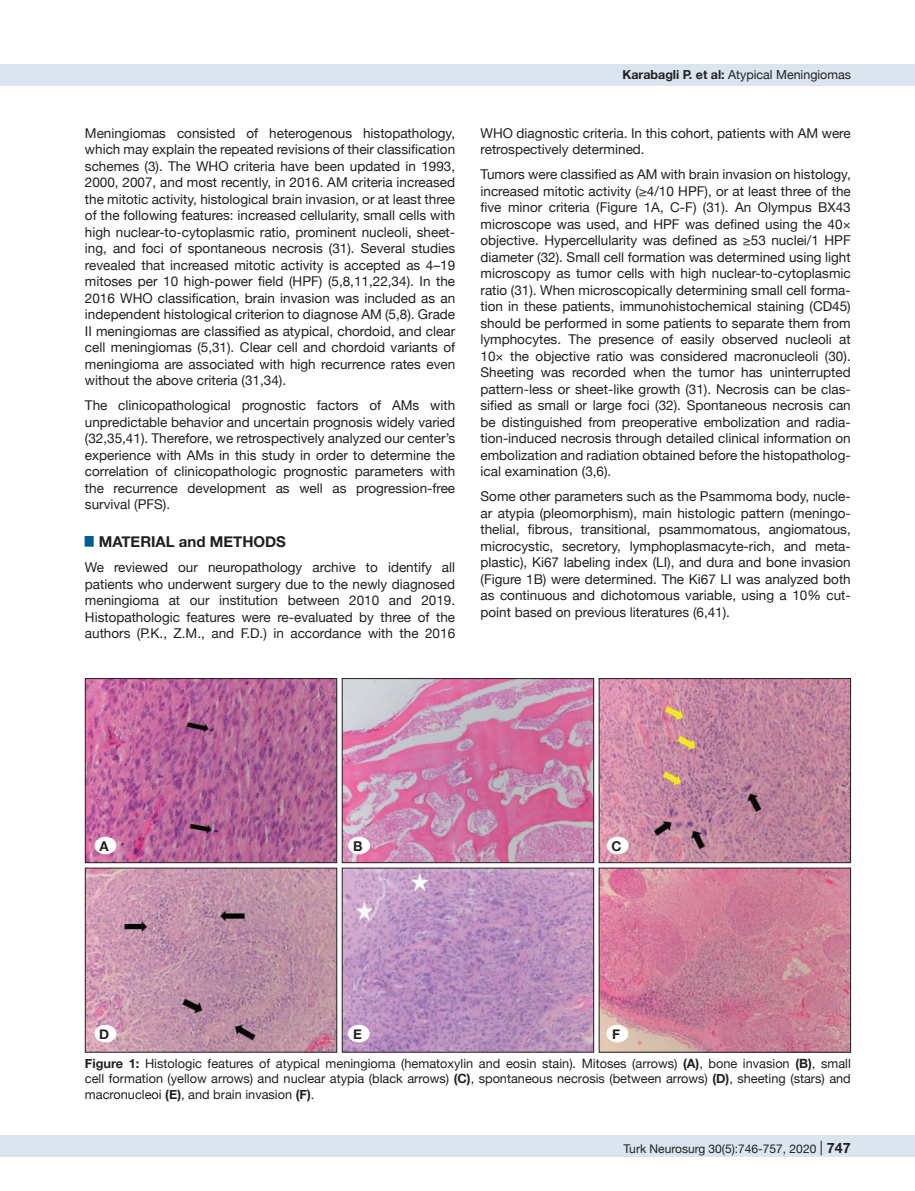
<style>
.page{position:relative;width:915px;height:1191px;background:#fff}
.page>*{position:absolute;margin:0;border:0;box-sizing:border-box;transform-origin:0 0}
.t1{font:700 15px "Helvetica Neue";color:#231f20}
.t2{font:13.5px/16.5px "Helvetica Neue";color:#231f20;text-align:justify}
.t3{font:700 13.5px "Helvetica Neue";color:#231f20}
.t4{font:12.75px/15.8px "Helvetica Neue";color:#231f20;text-align:justify}
.t5{font:12.45px "Helvetica Neue";color:#231f20}
.t6{font:12px "Helvetica Neue";color:#231f20}
.s1{font-weight:700}
.s2{font-size:14.25px}
.s3{font-weight:700;font-size:14.25px}
</style>
<div class="page">
<div style="left:0;top:1135px;width:914px;height:22px;background:#dbe5f0"></div>
<div style="left:0;top:64px;width:914px;height:21px;background:#dbe5f0"></div>
<img style="left:87px;top:680px;width:248px;height:181px">
<div style="left:85px;top:678px;width:252px;height:185px;border:1px solid #231f20"></div>
<img style="left:344px;top:680px;width:248px;height:181px">
<div style="left:342px;top:678px;width:252px;height:185px;border:1px solid #231f20"></div>
<img style="left:600px;top:680px;width:248px;height:181px">
<div style="left:598px;top:678px;width:252px;height:185px;border:1px solid #231f20"></div>
<img style="left:87px;top:869px;width:248px;height:181px">
<div style="left:85px;top:867px;width:252px;height:185px;border:1px solid #231f20"></div>
<img style="left:344px;top:869px;width:248px;height:181px">
<div style="left:342px;top:867px;width:252px;height:185px;border:1px solid #231f20"></div>
<img style="left:600px;top:869px;width:248px;height:181px">
<div style="left:95px;top:837px;width:21px;height:17px;background:#fff;border-radius:50%"></div>
<div style="left:95px;top:837px;width:21px;height:17px;border:1px solid #fff;border-radius:50%"></div>
<div style="left:348px;top:837px;width:21px;height:17px;background:#fff;border-radius:50%"></div>
<div style="left:348px;top:837px;width:21px;height:17px;border:1px solid #fff;border-radius:50%"></div>
<div style="left:607px;top:837px;width:21px;height:17px;background:#fff;border-radius:50%"></div>
<div style="left:607px;top:837px;width:21px;height:17px;border:1px solid #fff;border-radius:50%"></div>
<div style="left:95px;top:1025px;width:21px;height:17px;background:#fff;border-radius:50%"></div>
<div style="left:95px;top:1025px;width:21px;height:17px;border:1px solid #fff;border-radius:50%"></div>
<div style="left:348px;top:1025px;width:21px;height:17px;background:#fff;border-radius:50%"></div>
<div style="left:348px;top:1025px;width:21px;height:17px;border:1px solid #fff;border-radius:50%"></div>
<div style="left:606px;top:1025px;width:21px;height:17px;background:#fff;border-radius:50%"></div>
<div style="left:606px;top:1025px;width:21px;height:17px;border:1px solid #fff;border-radius:50%"></div>
<p class="t2" style="left:85px;top:125px;width:371px">Meningiomas consisted of heterogenous histopathology, which may explain the repeated revisions of their classification schemes (3). The WHO criteria have been updated in 1993, 2000, 2007, and most recently, in 2016. AM criteria increased the mitotic activity, histological brain invasion, or at least three of the following features: increased cellularity, small cells with high nuclear-to-cytoplasmic ratio, prominent nucleoli, sheet&shy;ing, and foci of spontaneous necrosis (31). Several studies revealed that increased mitotic activity is accepted as 4–19 mitoses per 10 high-power field (HPF) (5,8,11,22,34). In the 2016 WHO classification, brain invasion was included as an independent histological criterion to diagnose AM (5,8). Grade II meningiomas are classified as atypical, chordoid, and clear cell meningiomas (5,31). Clear cell and chordoid variants of meningioma are associated with high recurrence rates even without the above criteria (31,34).</p>
<p class="t2" style="left:85px;top:398px;width:371px">The clinicopathological prognostic factors of AMs with unpredictable behavior and uncertain prognosis widely varied (32,35,41). Therefore, we retrospectively analyzed our center’s experience with AMs in this study in order to determine the correlation of clinicopathologic prognostic parameters with the recurrence development as well as progression-free survival (PFS).</p>
<p class="t1" style="left:85px;top:530px;width:202px"><sup>█</sup> MATERIAL and METHODS</p>
<p class="t2" style="left:85px;top:560px;width:371px">We reviewed our neuropathology archive to identify all patients who underwent surgery due to the newly diagnosed meningioma at our institution between 2010 and 2019.<br>Histopathologic features were re-evaluated by three of the authors (P.K., Z.M., and F.D.) in accordance with the 2016</p>
<p class="t5" style="left:622px;top:66px;width:230px"><span class="s1">Karabagli P. et al:</span> Atypical Meningiomas</p>
<p class="t2" style="left:480px;top:125px;width:371px">WHO diagnostic criteria. In this cohort, patients with AM were retrospectively determined.</p>
<p class="t2" style="left:480px;top:167px;width:371px">Tumors were classified as AM with brain invasion on histology, increased mitotic activity (≥4/10 HPF), or at least three of the five minor criteria (Figure 1A, C-F) (31). An Olympus BX43 microscope was used, and HPF was defined using the 40× objective. Hypercellularity was defined as ≥53 nuclei/1 HPF diameter (32). Small cell formation was determined using light microscopy as tumor cells with high nuclear-to-cytoplasmic ratio (31). When microscopically determining small cell forma&shy;tion in these patients, immunohistochemical staining (CD45) should be performed in some patients to separate them from lymphocytes. The presence of easily observed nucleoli at 10× the objective ratio was considered macronucleoli (30).<br>Sheeting was recorded when the tumor has uninterrupted pattern-less or sheet-like growth (31). Necrosis can be clas&shy;sified as small or large foci (32). Spontaneous necrosis can be distinguished from preoperative embolization and radia&shy;tion-induced necrosis through detailed clinical information on embolization and radiation obtained before the histopatholog&shy;ical examination (3,6).</p>
<p class="t2" style="left:480px;top:489px;width:371px">Some other parameters such as the Psammoma body, nucle&shy;ar atypia (pleomorphism), main histologic pattern (meningo&shy;thelial, fibrous, transitional, psammomatous, angiomatous, microcystic, secretory, lymphoplasmacyte-rich, and meta&shy;plastic), Ki67 labeling index (LI), and dura and bone invasion (Figure 1B) were determined. The Ki67 LI was analyzed both as continuous and dichotomous variable, using a 10% cut&shy;point based on previous literatures (6,41).</p>
<p class="t3" style="left:100px;top:835px;width:11px">A</p>
<p class="t3" style="left:353px;top:835px;width:11px">B</p>
<p class="t3" style="left:611px;top:835px;width:12px">C</p>
<p class="t3" style="left:99px;top:1023px;width:12px">D</p>
<p class="t3" style="left:353px;top:1023px;width:10px">E</p>
<p class="t3" style="left:612px;top:1023px;width:10px">F</p>
<p class="t4" style="left:85px;top:1055px;width:767px"><span class="s1">Figure 1:</span> Histologic features of atypical meningioma (hematoxylin and eosin stain). Mitoses (arrows) <span class="s1">(A)</span>, bone invasion <span class="s1">(B)</span>, small cell formation (yellow arrows) and nuclear atypia (black arrows) <span class="s1">(C)</span>, spontaneous necrosis (between arrows) <span class="s1">(D)</span>, sheeting (stars) and macronucleoi <span class="s1">(E)</span>, and brain invasion <span class="s1">(F)</span>.</p>
<p class="t6" style="left:623px;top:1140px;width:250px">Turk Neurosurg 30(5):746-757, 2020 <span class="s2">|</span> <span class="s3">747747</span></p>
</div>
